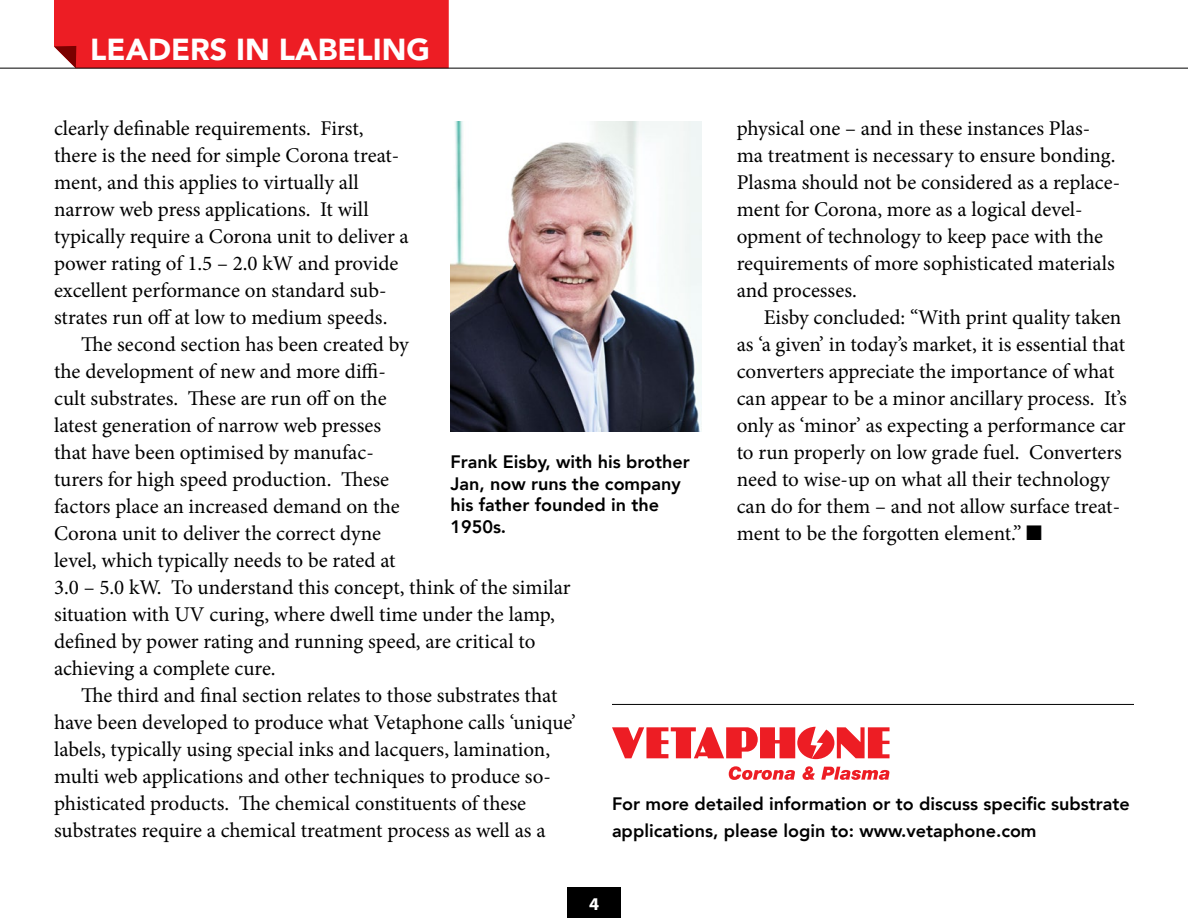
<style>
.page{position:relative;width:1188px;height:918px;background:#fff}
.page>*{position:absolute;margin:0;border:0;box-sizing:border-box;transform-origin:0 0}
.t1{font:900 30.3px "Avenir";color:#fff}
.t2{font:21px/27px "Minion Pro";color:#000}
.t3{font:800 18px/21.6px "Avenir";color:#000}
.t4{font:700 18px "Myriad Pro";color:#fff}
</style>
<div class="page">
<div style="left:567px;top:887px;width:54px;height:31px;background:#000"></div>
<div style="left:54px;top:0;width:395px;height:68px;background:#ed1d24"></div>
<hr style="left:0;top:68px;width:1188px;height:1px;background:#000">
<svg style="left:612px;top:727px;width:278px;height:32px"></svg>
<svg style="left:729px;top:766px;width:66px;height:14px"></svg>
<svg style="left:802px;top:766px;width:13px;height:14px"></svg>
<svg style="left:821px;top:767px;width:68px;height:13px"></svg>
<img style="left:450px;top:122px;width:252px;height:309px">
<hr style="left:612px;top:704px;width:522px;height:1px;background:#000">
<h1 class="t1" style="left:90px;top:24px;width:341px">LEADERS IN LABELING</h1>
<p class="t2" style="left:54px;top:115px;width:356px">clearly definable requirements. First, there is the need for simple Corona treat&shy;ment, and this applies to virtually all narrow web press applications. It will typically require a Corona unit to deliver a power rating of 1.5 – 2.0 kW and provide excellent performance on standard sub&shy;strates run off at low to medium speeds.</p>
<p class="t2" style="left:54px;top:331px;width:518px;text-indent:27px">The second section has been created by<br>the development of new and more diffi-<br>cult substrates. These are run off on the<br>latest generation of narrow web presses<br>that have been optimised by manufac-<br>turers for high speed production. These<br>factors place an increased demand on the<br>Corona unit to deliver the correct dyne<br>level, which typically needs to be rated at<br>3.0 – 5.0 kW. To understand this concept, think of the similar situation with UV curing, where dwell time under the lamp, defined by power rating and running speed, are critical to achieving a complete cure.</p>
<p class="t2" style="left:54px;top:682px;width:523px;text-indent:27px">The third and final section relates to those substrates that have been developed to produce what Vetaphone calls ‘unique’ labels, typically using special inks and lacquers, lamination, multi web applications and other techniques to produce so&shy;phisticated products. The chemical constituents of these substrates require a chemical treatment process as well as a</p>
<p class="t2" style="left:737px;top:115px;width:385px">physical one – and in these instances Plas&shy;ma treatment is necessary to ensure bonding.<br>Plasma should not be considered as a replace&shy;ment for Corona, more as a logical devel&shy;opment of technology to keep pace with the requirements of more sophisticated materials and processes.</p>
<p class="t2" style="left:737px;top:304px;width:392px;text-indent:27px">Eisby concluded: “With print quality taken as ‘a given’ in today’s market, it is essential that converters appreciate the importance of what can appear to be a minor ancillary process. It’s only as ‘minor’ as expecting a performance car to run properly on low grade fuel. Converters need to wise-up on what all their technology can do for them – and not allow surface treat&shy;ment to be the forgotten element.” ■</p>
<p class="t3" style="left:450px;top:451px;width:241px">Frank Eisby, with his brother<br>Jan, now runs the company his father founded in the<br>1950s.</p>
<p class="t3" style="left:612px;top:790px;width:519px;line-height:27px">For more detailed information or to discuss specific substrate applications, please login to: www.vetaphone.com</p>
<p class="t4" style="left:589px;top:892px;width:11px">4</p>
</div>
